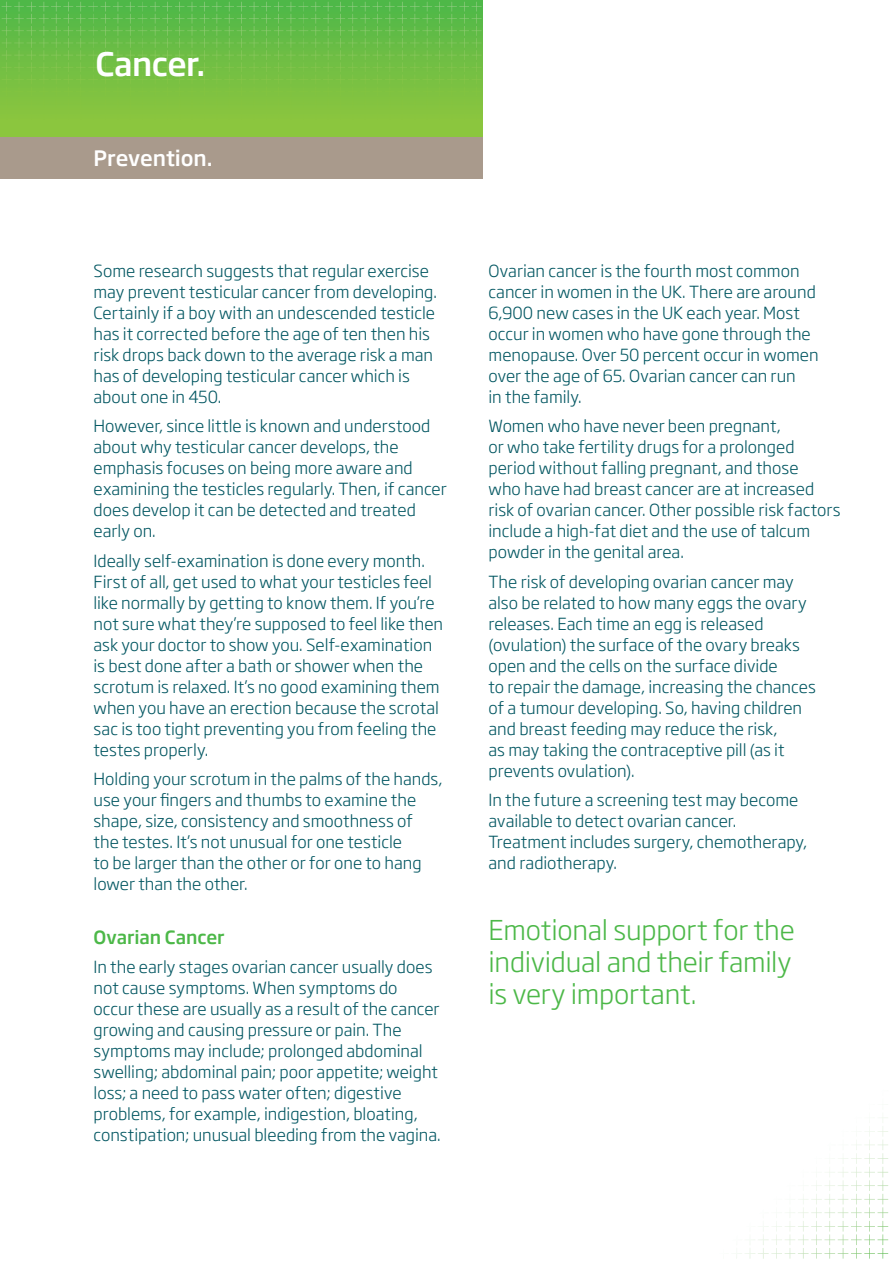
<style>
.page{position:relative;width:893px;height:1263px;background:#fff}
.page>*{position:absolute;margin:0;border:0;box-sizing:border-box;transform-origin:0 0}
.t1{font:500 31.95px "Soho Gothic Pro";letter-spacing:-.015em;color:#fff}
.Body{font:300 27px/32.4px "Soho Gothic Pro";letter-spacing:-.005em;color:#4cb848;text-align:justify}
.Sub_head{font:500 21px "Soho Gothic Pro";letter-spacing:-.005em;color:#fff}
.Body-2{font:500 18px "Soho Gothic Pro";letter-spacing:-.005em;color:#4cb848}
.Body-3{font:300 16.5px/21px "Soho Gothic Pro";color:#035762}
</style>
<div class="page">
<div style="left:0;top:136px;width:482px;height:43px;background:#a99a8c"></div>
<div style="left:0;top:0;width:482px;height:136px;background:linear-gradient(to bottom,#51b84b,#92c73d)"></div>
<img style="left:2px;top:2px;width:331px;height:22px">
<img style="left:335px;top:2px;width:72px;height:70px">
<img style="left:410px;top:2px;width:72px;height:70px">
<svg style="left:736px;top:1117px;width:152px;height:141px"></svg>
<p class="t1" style="left:95px;top:39px;width:112px">Cancer.</p>
<p class="Sub_head" style="left:94px;top:141px;width:121px">Prevention.</p>
<p class="Body-3" style="left:94px;top:259px;width:345px">Some research suggests that regular exercise may prevent testicular cancer from developing.<br>Certainly if a boy with an undescended testicle has it corrected before the age of ten then his risk drops back down to the average risk a man has of developing testicular cancer which is about one in 450.</p>
<p class="Body-3" style="left:94px;top:414px;width:355px">However, since little is known and understood about why testicular cancer develops, the emphasis focuses on being more aware and examining the testicles regularly. Then, if cancer does develop it can be detected and treated early on.</p>
<p class="Body-3" style="left:94px;top:549px;width:351px">Ideally self-examination is done every month.<br>First of all, get used to what your testicles feel like normally by getting to know them. If you’re not sure what they’re supposed to feel like then ask your doctor to show you. Self-examination is best done after a bath or shower when the scrotum is relaxed. It’s no good examining them when you have an erection because the scrotal sac is too tight preventing you from feeling the testes properly.</p>
<p class="Body-3" style="left:94px;top:767px;width:350px">Holding your scrotum in the palms of the hands, use your fingers and thumbs to examine the shape, size, consistency and smoothness of the testes. It’s not unusual for one testicle<br>to be larger than the other or for one to hang lower than the other.</p>
<p class="Body-2" style="left:94px;top:923px;width:132px">Ovarian Cancer</p>
<p class="Body-3" style="left:94px;top:955px;width:349px">In the early stages ovarian cancer usually does not cause symptoms. When symptoms do occur these are usually as a result of the cancer growing and causing pressure or pain. The symptoms may include; prolonged abdominal swelling; abdominal pain; poor appetite; weight loss; a need to pass water often; digestive problems, for example, indigestion, bloating, constipation; unusual bleeding from the vagina.</p>
<p class="Body-3" style="left:488px;top:259px;width:332px">Ovarian cancer is the fourth most common cancer in women in the UK. There are around 6,900 new cases in the UK each year. Most occur in women who have gone through the menopause. Over 50 percent occur in women over the age of 65. Ovarian cancer can run<br>in the family.</p>
<p class="Body-3" style="left:488px;top:414px;width:354px">Women who have never been pregnant,<br>or who take fertility drugs for a prolonged period without falling pregnant, and those<br>who have had breast cancer are at increased risk of ovarian cancer. Other possible risk factors include a high-fat diet and the use of talcum powder in the genital area.</p>
<p class="Body-3" style="left:488px;top:570px;width:329px">The risk of developing ovarian cancer may also be related to how many eggs the ovary releases. Each time an egg is released (ovulation) the surface of the ovary breaks open and the cells on the surface divide<br>to repair the damage, increasing the chances of a tumour developing. So, having children and breast feeding may reduce the risk,<br>as may taking the contraceptive pill (as it prevents ovulation).</p>
<p class="Body-3" style="left:488px;top:788px;width:320px">In the future a screening test may become available to detect ovarian cancer.<br>Treatment includes surgery, chemotherapy, and radiotherapy.</p>
<p class="Body" style="left:488px;top:912px;width:308px">Emotional support for the individual and their family is very important.</p>
</div>
